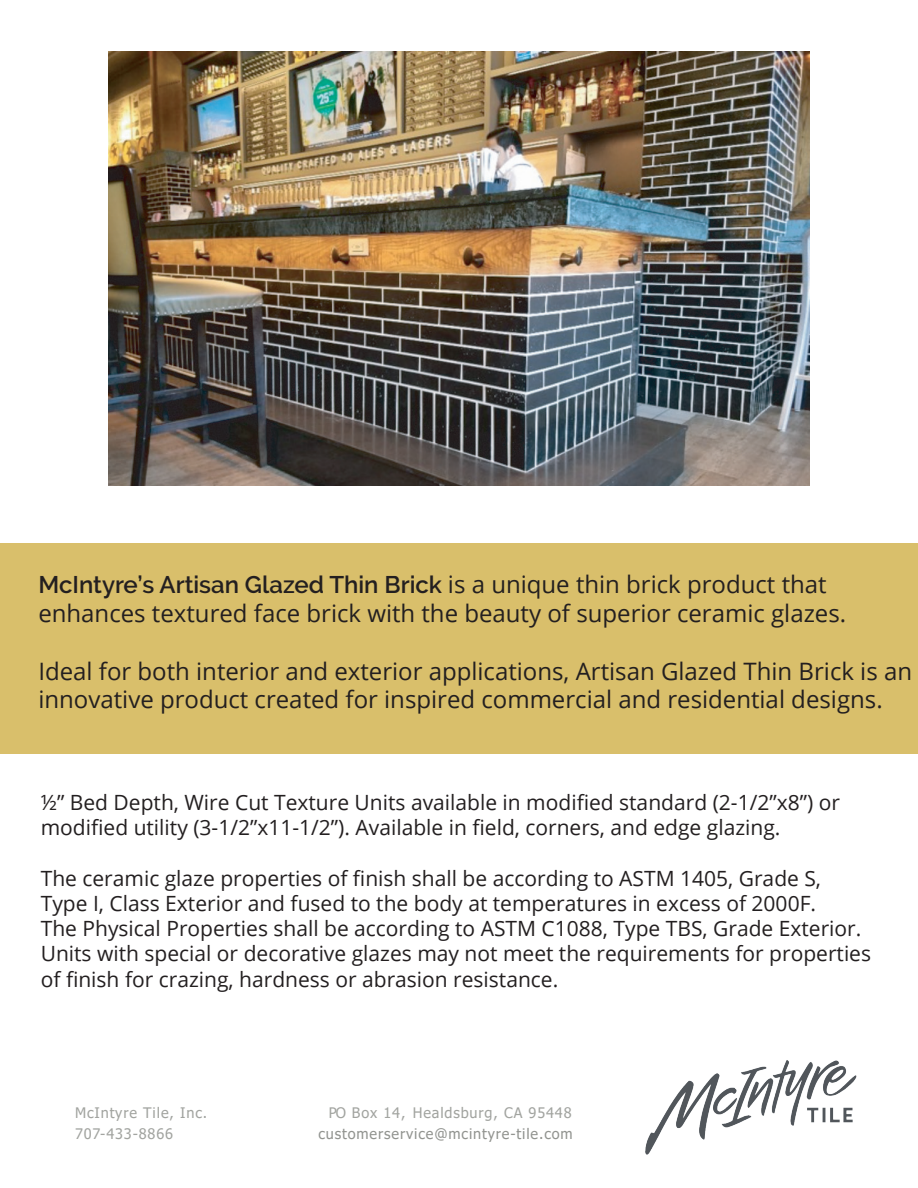
<style>
.page{position:relative;width:918px;height:1188px;background:#fff}
.page>*{position:absolute;margin:0;border:0;box-sizing:border-box;transform-origin:0 0}
.t1{font:24px/28.8px "Open Sans";color:#231f20}
.t2{font:600 24px "Raleway";color:#231f20}
.t3{font:21px/25.2px "Open Sans";color:#231f20}
.t4{font:14.55px "Tahoma";letter-spacing:.06em;color:#a2a4a0}
.t5{font:14.55px "Tahoma";letter-spacing:.06em;color:#929490}
.s1{font-family:"Open Sans";font-weight:400}
</style>
<div class="page">
<img style="left:108px;top:51px;width:702px;height:435px">
<div style="left:0;top:543px;width:918px;height:210px;background:#d9bf6b"></div>
<img style="left:645px;top:1060px;width:212px;height:95px">
<p class="t2" style="left:38px;top:571px;width:790px">McIntyre’s Artisan Glazed Thin Brick <span class="s1">is a unique thin brick product that</span></p>
<p class="t1" style="left:38px;top:598px;width:809px">enhances textured face brick with the beauty of superior ceramic glazes.</p>
<p class="t1" style="left:38px;top:656px;width:875px">Ideal for both interior and exterior applications, Artisan Glazed Thin Brick is an innovative product created for inspired commercial and residential designs.</p>
<p class="t3" style="left:41px;top:789px;width:801px">½” Bed Depth, Wire Cut Texture Units available in modified standard (2-1/2”x8”) or modified utility (3-1/2”x11-1/2”). Available in field, corners, and edge glazing.</p>
<p class="t3" style="left:41px;top:865px;width:832px">The ceramic glaze properties of finish shall be according to ASTM 1405, Grade S, Type I, Class Exterior and fused to the body at temperatures in excess of 2000F.<br>The Physical Properties shall be according to ASTM C1088, Type TBS, Grade Exterior.<br>Units with special or decorative glazes may not meet the requirements for properties of finish for crazing, hardness or abrasion resistance.</p>
<p class="t4" style="left:75px;top:1103px;width:134px">McIntyre Tile, Inc.</p>
<p class="t4" style="left:329px;top:1103px;width:244px">PO Box 14, Healdsburg, CA 95448</p>
<p class="t4" style="left:75px;top:1124px;width:100px">707-433-8866</p>
<p class="t5" style="left:318px;top:1124px;width:256px">customerservice@mcintyre-tile.com</p>
</div>
